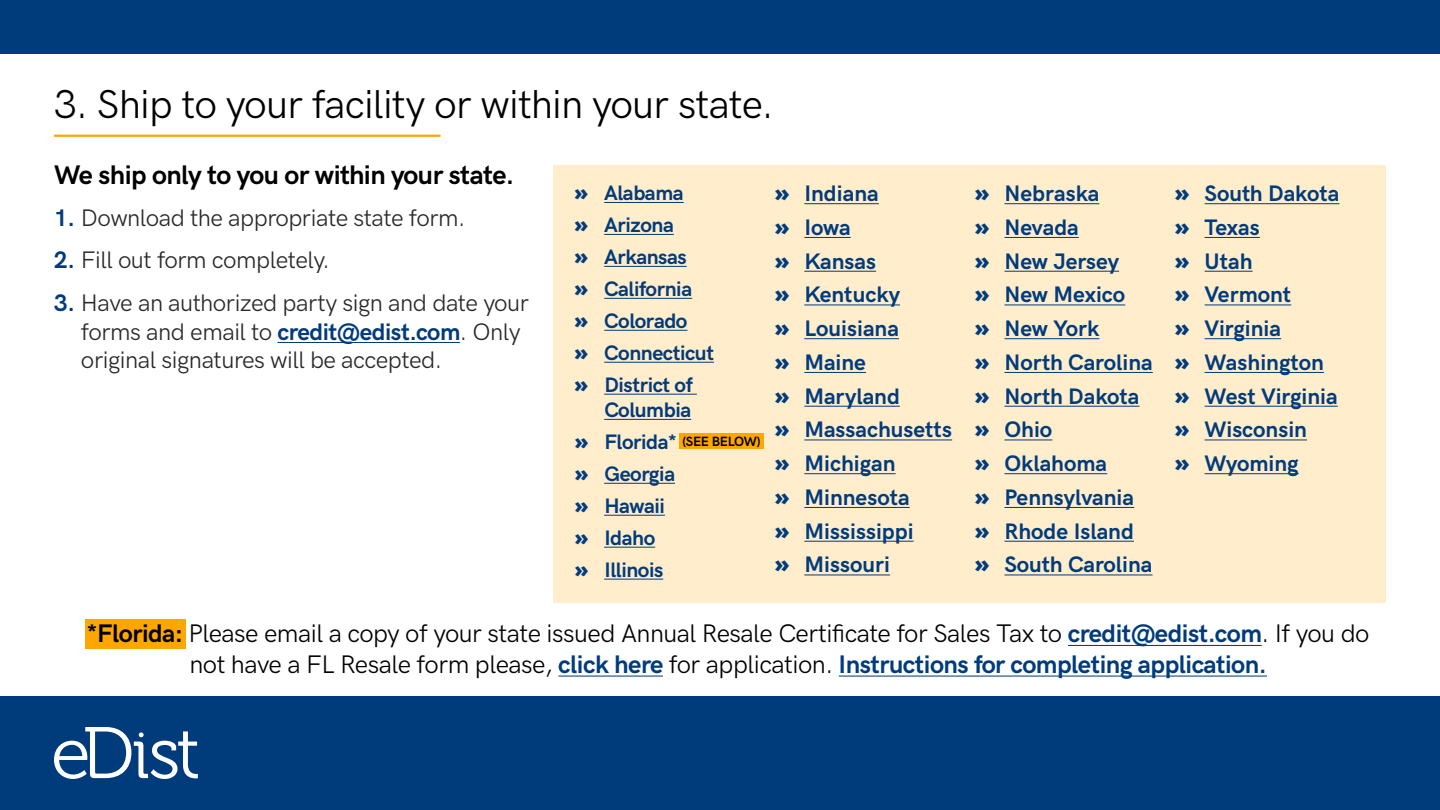
<style>
.page{position:relative;width:1440px;height:810px;background:#fff}
.page>*{position:absolute;margin:0;border:0;box-sizing:border-box;transform-origin:0 0}
.t1{font:40.5px "HK Grotesk Pro";letter-spacing:-.02em;color:#000}
.t2{font:700 27px "HK Grotesk Pro";letter-spacing:-.02em;color:#000}
.t3{font:25.5px/30.6px "HK Grotesk Pro";letter-spacing:-.02em;color:#000;text-align:center}
.t4{font:24px/28.8px "HK Grotesk Pro";letter-spacing:-.02em;color:#292929}
.t5{font:700 22.5px/33.8px "HK Grotesk Pro";color:#003b7c}
.t6{font:700 21px/32px "HK Grotesk Pro";letter-spacing:-.02em;color:#003b7c}
.t7{font:700 13.5px "HK Grotesk Pro";letter-spacing:-.02em;color:#000}
.s1{font-weight:700;color:#003b7c}
.s2{font-family:"Open Sans";font-weight:800}
.s3{font-weight:700}
</style>
<div class="page">
<div style="left:0;top:0;width:1440px;height:54px;background:#003b7c"></div>
<div style="left:0;top:696px;width:1440px;height:114px;background:#003b7c"></div>
<svg style="left:54px;top:727px;width:144px;height:52px"></svg>
<hr style="left:54px;top:135px;width:387px;height:2px;background:#ffa700">
<hr style="left:278px;top:342px;width:182px;height:1px;background:#003b7c">
<div style="left:554px;top:165px;width:832px;height:437px;background:#ffedcc"></div>
<hr style="left:604px;top:202px;width:80px;height:1px;background:#003b7c">
<hr style="left:604px;top:234px;width:70px;height:1px;background:#003b7c">
<hr style="left:604px;top:266px;width:83px;height:1px;background:#003b7c">
<hr style="left:604px;top:298px;width:88px;height:1px;background:#003b7c">
<hr style="left:604px;top:330px;width:83px;height:1px;background:#003b7c">
<hr style="left:604px;top:362px;width:110px;height:1px;background:#003b7c">
<hr style="left:604px;top:394px;width:93px;height:1px;background:#003b7c">
<hr style="left:604px;top:419px;width:87px;height:1px;background:#003b7c">
<hr style="left:604px;top:483px;width:71px;height:1px;background:#003b7c">
<hr style="left:604px;top:515px;width:61px;height:1px;background:#003b7c">
<hr style="left:604px;top:547px;width:51px;height:1px;background:#003b7c">
<hr style="left:604px;top:579px;width:59px;height:1px;background:#003b7c">
<hr style="left:804px;top:203px;width:75px;height:1px;background:#003b7c">
<hr style="left:804px;top:237px;width:47px;height:1px;background:#003b7c">
<hr style="left:804px;top:271px;width:72px;height:1px;background:#003b7c">
<hr style="left:804px;top:305px;width:96px;height:1px;background:#003b7c">
<hr style="left:804px;top:338px;width:95px;height:1px;background:#003b7c">
<hr style="left:804px;top:372px;width:62px;height:1px;background:#003b7c">
<hr style="left:804px;top:406px;width:96px;height:1px;background:#003b7c">
<hr style="left:804px;top:440px;width:148px;height:1px;background:#003b7c">
<hr style="left:804px;top:473px;width:92px;height:1px;background:#003b7c">
<hr style="left:804px;top:507px;width:106px;height:1px;background:#003b7c">
<hr style="left:804px;top:541px;width:110px;height:1px;background:#003b7c">
<hr style="left:804px;top:575px;width:86px;height:1px;background:#003b7c">
<hr style="left:1004px;top:203px;width:95px;height:1px;background:#003b7c">
<hr style="left:1004px;top:237px;width:75px;height:1px;background:#003b7c">
<hr style="left:1004px;top:271px;width:115px;height:1px;background:#003b7c">
<hr style="left:1004px;top:305px;width:121px;height:1px;background:#003b7c">
<hr style="left:1004px;top:338px;width:95px;height:1px;background:#003b7c">
<hr style="left:1004px;top:372px;width:149px;height:1px;background:#003b7c">
<hr style="left:1004px;top:406px;width:136px;height:1px;background:#003b7c">
<hr style="left:1004px;top:440px;width:48px;height:1px;background:#003b7c">
<hr style="left:1004px;top:473px;width:103px;height:1px;background:#003b7c">
<hr style="left:1004px;top:507px;width:130px;height:1px;background:#003b7c">
<hr style="left:1004px;top:541px;width:130px;height:1px;background:#003b7c">
<hr style="left:1004px;top:575px;width:149px;height:1px;background:#003b7c">
<hr style="left:1205px;top:203px;width:134px;height:1px;background:#003b7c">
<hr style="left:1205px;top:237px;width:55px;height:1px;background:#003b7c">
<hr style="left:1205px;top:271px;width:48px;height:1px;background:#003b7c">
<hr style="left:1205px;top:305px;width:86px;height:1px;background:#003b7c">
<hr style="left:1205px;top:338px;width:76px;height:1px;background:#003b7c">
<hr style="left:1205px;top:372px;width:119px;height:1px;background:#003b7c">
<hr style="left:1205px;top:406px;width:133px;height:1px;background:#003b7c">
<hr style="left:1205px;top:440px;width:102px;height:1px;background:#003b7c">
<hr style="left:1205px;top:473px;width:94px;height:1px;background:#003b7c">
<div style="left:679px;top:433px;width:85px;height:15px;background:#ffa700"></div>
<div style="left:85px;top:620px;width:101px;height:29px;background:#ffa700"></div>
<hr style="left:1068px;top:645px;width:194px;height:1px;background:#003b7c">
<hr style="left:558px;top:676px;width:105px;height:1px;background:#003b7c">
<hr style="left:839px;top:676px;width:428px;height:1px;background:#003b7c">
<h1 class="t1" style="left:54px;top:74px;width:722px">3. Ship to your facility or within your state.</h1>
<p class="t2" style="left:54px;top:154px;width:462px">We ship only to you or within your state.</p>
<p class="t4" style="left:54px;top:202px;width:413px"><span class="s1">1.</span> Download the appropriate state form.</p>
<p class="t4" style="left:54px;top:244px;width:277px"><span class="s1">2.</span> Fill out form completely.</p>
<p class="t4" style="left:81px;top:286px;width:450px;text-indent:-27px"><span class="s1">3.</span> Have an authorized party sign and date your forms and email to <span class="s1">credit@edist.com</span>. Only original signatures will be accepted.</p>
<p class="t5" style="left:774px;top:175px;width:179px"><span class="s2">»</span> Indiana<br><span class="s2">»</span> Iowa<br><span class="s2">»</span> Kansas<br><span class="s2">»</span> Kentucky<br><span class="s2">»</span> Louisiana<br><span class="s2">»</span> Maine<br><span class="s2">»</span> Maryland<br><span class="s2">»</span> Massachusetts <span class="s2">»</span> Michigan<br><span class="s2">»</span> Minnesota<br><span class="s2">»</span> Mississippi<br><span class="s2">»</span> Missouri</p>
<p class="t5" style="left:974px;top:175px;width:180px"><span class="s2">»</span> Nebraska<br><span class="s2">»</span> Nevada<br><span class="s2">»</span> New Jersey<br><span class="s2">»</span> New Mexico<br><span class="s2">»</span> New York<br><span class="s2">»</span> North Carolina <span class="s2">»</span> North Dakota <span class="s2">»</span> Ohio<br><span class="s2">»</span> Oklahoma<br><span class="s2">»</span> Pennsylvania <span class="s2">»</span> Rhode Island <span class="s2">»</span> South Carolina</p>
<p class="t5" style="left:1175px;top:175px;width:166px"><span class="s2">»</span> South Dakota <span class="s2">»</span> Texas<br><span class="s2">»</span> Utah<br><span class="s2">»</span> Vermont<br><span class="s2">»</span> Virginia<br><span class="s2">»</span> Washington <span class="s2">»</span> West Virginia <span class="s2">»</span> Wisconsin<br><span class="s2">»</span> Wyoming</p>
<p class="t6" style="left:574px;top:175px;width:141px"><span class="s2">»</span> Alabama<br><span class="s2">»</span> Arizona<br><span class="s2">»</span> Arkansas<br><span class="s2">»</span> California<br><span class="s2">»</span> Colorado<br><span class="s2">»</span> Connecticut <span class="s2">»</span> District of</p>
<p class="t6" style="left:574px;top:392px;width:119px;text-indent:30px">Columbia <span class="s2">»</span> Florida* <span class="s2">»</span> Georgia <span class="s2">»</span> Hawaii<br><span class="s2">»</span> Idaho<br><span class="s2">»</span> Illinois</p>
<p class="t7" style="left:682px;top:431px;width:80px">(SEE BELOW)</p>
<p class="t3" style="left:87px;top:616px;width:1285px"><span class="s3">*Florida:</span> Please email a copy of your state issued Annual Resale Certificate for Sales Tax to <span class="s1">credit@edist.com</span>. If you do not have a FL Resale form please, <span class="s1">click here</span> for application. <span class="s1">Instructions for completing application.</span></p>
</div>
